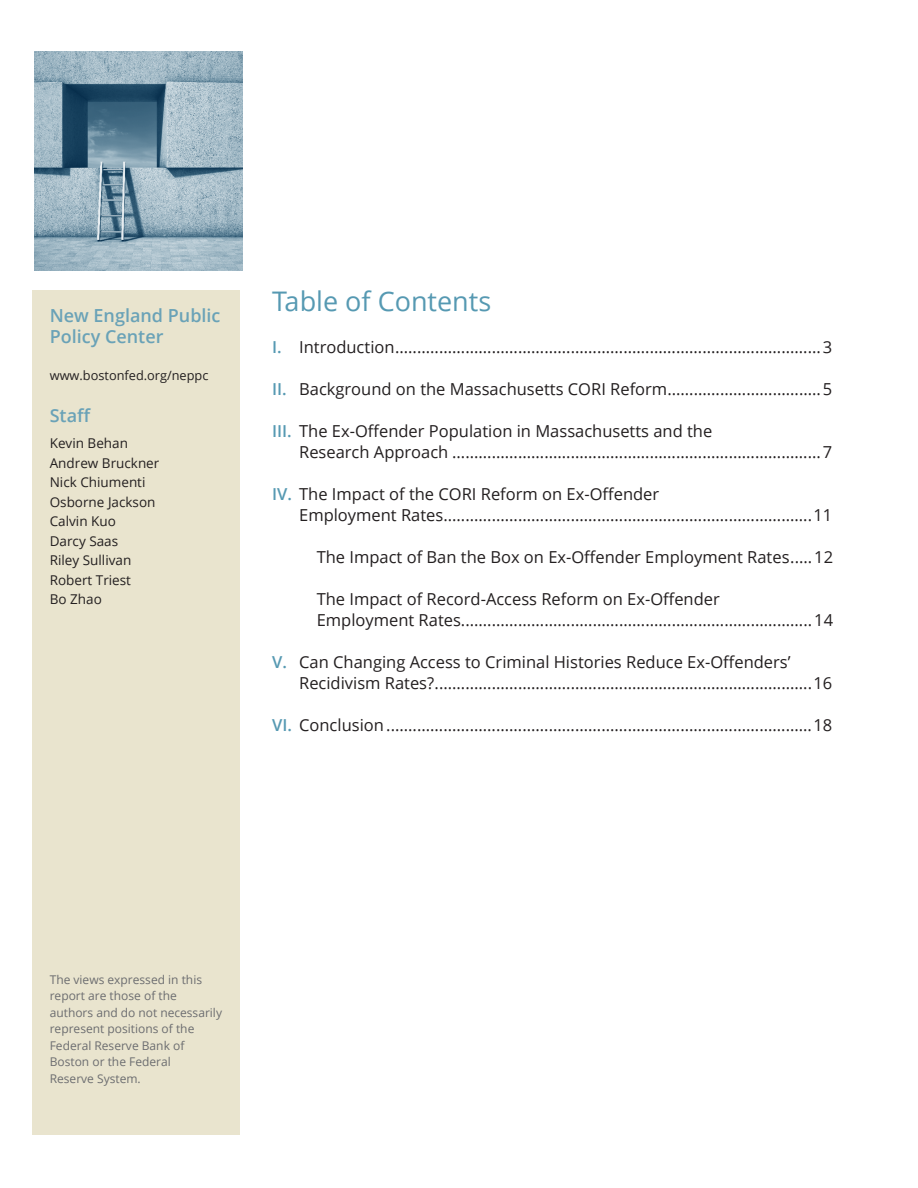
<style>
.page{position:relative;width:918px;height:1188px;background:#fff}
.page>*{position:absolute;margin:0;border:0;box-sizing:border-box;transform-origin:0 0}
.t1{font:27px "Open Sans";color:#5699b2}
.TOC_header_A{font:600 18px/21px "Open Sans";color:#6aa2b7}
.TOC_body{font:16.5px/21px "Open Sans";color:#231f20}
.TOC_Level_2{font:16.5px/21px "Open Sans";color:#231f20}
.TOC_acknowledgement{font:13.5px "Open Sans";color:#231f20}
.t2{font:12.75px "Open Sans";color:#231f20}
.t3{font:12px/16.5px "Open Sans";color:#6c6d70}
.s1{font-weight:600;color:#5699b2}
</style>
<div class="page">
<div style="left:32px;top:291px;width:208px;height:844px;background:#e9e4ce"></div>
<img style="left:34px;top:52px;width:208px;height:218px">
<p class="TOC_header_A" style="left:50px;top:304px;width:172px">New England Public<br>Policy Center</p>
<p class="t2" style="left:50px;top:367px;width:160px">www.bostonfed.org/neppc</p>
<p class="TOC_header_A" style="left:50px;top:404px;width:43px">Staff</p>
<p class="TOC_acknowledgement" style="left:50px;top:434px;width:80px">Kevin Behan</p>
<p class="TOC_acknowledgement" style="left:50px;top:453px;width:111px">Andrew Bruckner</p>
<p class="TOC_acknowledgement" style="left:50px;top:473px;width:97px">Nick Chiumenti</p>
<p class="TOC_acknowledgement" style="left:50px;top:492px;width:107px">Osborne Jackson</p>
<p class="TOC_acknowledgement" style="left:50px;top:512px;width:68px">Calvin Kuo</p>
<p class="TOC_acknowledgement" style="left:50px;top:531px;width:70px">Darcy Saas</p>
<p class="TOC_acknowledgement" style="left:50px;top:551px;width:83px">Riley Sullivan</p>
<p class="TOC_acknowledgement" style="left:50px;top:570px;width:83px">Robert Triest</p>
<p class="TOC_acknowledgement" style="left:50px;top:590px;width:54px">Bo Zhao</p>
<p class="t1" style="left:272px;top:283px;width:221px">Table of Contents</p>
<p class="TOC_body" style="left:272px;top:336px;width:562px"><span class="s1">I.</span> Introduction.................................................................................................3</p>
<p class="TOC_body" style="left:272px;top:378px;width:562px"><span class="s1">II.</span> Background on the Massachusetts CORI Reform...................................5</p>
<p class="TOC_body" style="left:299px;top:420px;width:535px;text-indent:-27px"><span class="s1">III.</span> The Ex-Offender Population in Massachusetts and the<br>Research Approach ....................................................................................7</p>
<p class="TOC_body" style="left:299px;top:483px;width:535px;text-indent:-27px"><span class="s1">IV.</span> The Impact of the CORI Reform on Ex-Offender<br>Employment Rates....................................................................................11</p>
<p class="TOC_Level_2" style="left:317px;top:546px;width:518px">The Impact of Ban the Box on Ex-Offender Employment Rates.....12</p>
<p class="TOC_Level_2" style="left:317px;top:588px;width:518px">The Impact of Record-Access Reform on Ex-Offender<br>Employment Rates................................................................................14</p>
<p class="TOC_body" style="left:299px;top:651px;width:535px;text-indent:-27px"><span class="s1">V.</span> Can Changing Access to Criminal Histories Reduce Ex-Offenders’<br>Recidivism Rates?......................................................................................16</p>
<p class="TOC_body" style="left:272px;top:714px;width:562px"><span class="s1">VI.</span> Conclusion.................................................................................................18</p>
<p class="t3" style="left:50px;top:971px;width:174px">The views expressed in this report are those of the authors and do not necessarily represent positions of the<br>Federal Reserve Bank of<br>Boston or the Federal<br>Reserve System.</p>
</div>
